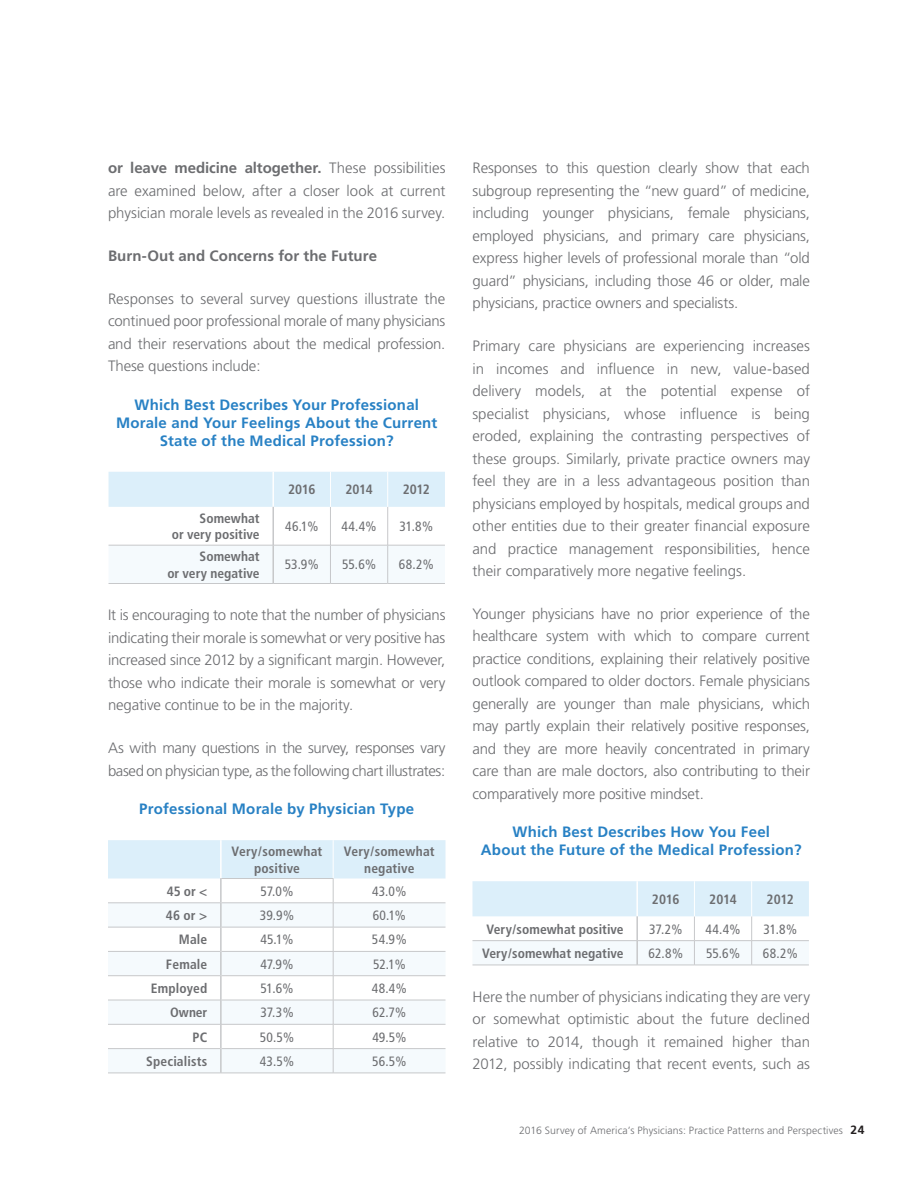
<style>
.page{position:relative;width:918px;height:1188px;background:#fff}
.page>*{position:absolute;margin:0;border:0;box-sizing:border-box;transform-origin:0 0}
.Body{font:300 15px/22.5px "Frutiger";letter-spacing:-.01em;color:#6c6d70;text-align:justify}
.Body-2{font:700 15px/18px "Frutiger";letter-spacing:.015em;color:#2881c4;text-align:center}
.Body-3{font:700 15px "Frutiger";letter-spacing:.005em;color:#6c6d70}
.Section_headers{font:700 condensed 13.5px/16.2px "Frutiger";letter-spacing:.005em;color:#6c6d70;text-align:right}
.Section_headers-2{font:condensed 13.5px "Frutiger";letter-spacing:.01em;color:#6c6d70}
.t1{font:300 10.5px "Frutiger";letter-spacing:.01em;color:#6c6d70}
.s1{font-weight:700}
.s2{font-weight:700;font-size:12px;color:#231f20}
</style>
<div class="page">
<div style="left:109px;top:472px;width:336px;height:35px;background:#dceffa"></div>
<div style="left:329px;top:546px;width:60px;height:37px;background:#f5fafd"></div>
<hr style="left:272px;top:472px;width:2px;height:35px;background:#fff">
<hr style="left:272px;top:507px;width:2px;height:38px;background:#c7c8ca">
<hr style="left:272px;top:545px;width:2px;height:38px;background:#c7c8ca">
<hr style="left:330px;top:507px;width:1px;height:38px;background:#c7c8ca">
<hr style="left:387px;top:507px;width:1px;height:38px;background:#c7c8ca">
<hr style="left:109px;top:545px;width:164px;height:1px;background:#c7c8ca">
<hr style="left:273px;top:545px;width:57px;height:1px;background:#c7c8ca">
<hr style="left:330px;top:545px;width:58px;height:1px;background:#c7c8ca">
<hr style="left:330px;top:545px;width:1px;height:38px;background:#c7c8ca">
<hr style="left:388px;top:545px;width:57px;height:1px;background:#c7c8ca">
<hr style="left:387px;top:545px;width:1px;height:38px;background:#c7c8ca">
<hr style="left:109px;top:583px;width:164px;height:1px;background:#c7c8ca">
<hr style="left:273px;top:583px;width:57px;height:1px;background:#c7c8ca">
<hr style="left:330px;top:583px;width:58px;height:1px;background:#c7c8ca">
<hr style="left:388px;top:583px;width:57px;height:1px;background:#c7c8ca">
<hr style="left:330px;top:472px;width:1px;height:35px;background:#fff">
<hr style="left:387px;top:472px;width:1px;height:35px;background:#fff">
<hr style="left:108px;top:1073px;width:113px;height:1px;background:#c7c8ca">
<hr style="left:221px;top:1073px;width:112px;height:1px;background:#c7c8ca">
<hr style="left:333px;top:1073px;width:112px;height:1px;background:#c7c8ca">
<svg style="left:108px;top:840px;width:338px;height:233px"></svg>
<hr style="left:220px;top:840px;width:2px;height:38px;background:#fff">
<hr style="left:220px;top:879px;width:2px;height:24px;background:#c7c8ca">
<hr style="left:220px;top:903px;width:2px;height:24px;background:#c7c8ca">
<hr style="left:220px;top:927px;width:2px;height:24px;background:#c7c8ca">
<hr style="left:220px;top:951px;width:2px;height:25px;background:#c7c8ca">
<hr style="left:220px;top:976px;width:2px;height:24px;background:#c7c8ca">
<hr style="left:220px;top:1000px;width:2px;height:24px;background:#c7c8ca">
<hr style="left:220px;top:1024px;width:2px;height:25px;background:#c7c8ca">
<hr style="left:220px;top:1049px;width:2px;height:24px;background:#c7c8ca">
<hr style="left:108px;top:1024px;width:113px;height:1px;background:#c7c8ca">
<hr style="left:221px;top:1024px;width:112px;height:1px;background:#c7c8ca">
<hr style="left:333px;top:1024px;width:112px;height:1px;background:#c7c8ca">
<svg style="left:472px;top:881px;width:337px;height:84px"></svg>
<hr style="left:472px;top:965px;width:165px;height:1px;background:#c7c8ca">
<hr style="left:637px;top:965px;width:57px;height:1px;background:#c7c8ca">
<hr style="left:694px;top:965px;width:58px;height:1px;background:#c7c8ca">
<hr style="left:752px;top:965px;width:57px;height:1px;background:#c7c8ca">
<hr style="left:694px;top:881px;width:1px;height:35px;background:#fff">
<hr style="left:751px;top:881px;width:1px;height:35px;background:#fff">
<p class="Body" style="left:108px;top:157px;width:339px"><span class="s1">or leave medicine altogether.</span> These possibilities are examined below, after a closer look at current physician morale levels as revealed in the 2016 survey.</p>
<p class="Body-3" style="left:108px;top:247px;width:271px">Burn-Out and Concerns for the Future</p>
<p class="Body" style="left:108px;top:288px;width:339px">Responses to several survey questions illustrate the continued poor professional morale of many physicians and their reservations about the medical profession.<br>These questions include:</p>
<p class="Body-2" style="left:116px;top:395px;width:323px">Which Best Describes Your Professional<br>Morale and Your Feelings About the Current<br>State of the Medical Profession?</p>
<p class="Section_headers" style="left:288px;top:482px;width:29px">2016</p>
<p class="Section_headers" style="left:345px;top:482px;width:29px">2014</p>
<p class="Section_headers" style="left:403px;top:482px;width:29px">2012</p>
<p class="Section_headers" style="left:172px;top:510px;width:89px">Somewhat<br>or very positive</p>
<p class="Section_headers-2" style="left:285px;top:519px;width:35px">46.1%</p>
<p class="Section_headers-2" style="left:342px;top:519px;width:36px">44.4%</p>
<p class="Section_headers-2" style="left:399px;top:519px;width:35px">31.8%</p>
<p class="Section_headers" style="left:167px;top:549px;width:94px">Somewhat<br>or very negative</p>
<p class="Section_headers-2" style="left:285px;top:557px;width:36px">53.9%</p>
<p class="Section_headers-2" style="left:342px;top:557px;width:35px">55.6%</p>
<p class="Section_headers-2" style="left:399px;top:557px;width:36px">68.2%</p>
<p class="Body" style="left:108px;top:604px;width:339px">It is encouraging to note that the number of physicians indicating their morale is somewhat or very positive has increased since 2012 by a significant margin. However, those who indicate their morale is somewhat or very negative continue to be in the majority.</p>
<p class="Body" style="left:108px;top:737px;width:339px">As with many questions in the survey, responses vary based on physician type, as the following chart illustrates:</p>
<p class="Body-2" style="left:139px;top:800px;width:277px">Professional Morale by Physician Type</p>
<p class="Section_headers" style="left:232px;top:844px;width:92px;text-align:center">Very/somewhat positive</p>
<p class="Section_headers" style="left:344px;top:844px;width:92px;text-align:center">Very/somewhat negative</p>
<p class="Section_headers" style="left:167px;top:883px;width:42px">45 or &lt;</p>
<p class="Section_headers-2" style="left:260px;top:883px;width:35px">57.0%</p>
<p class="Section_headers-2" style="left:372px;top:883px;width:36px">43.0%</p>
<p class="Section_headers" style="left:166px;top:907px;width:43px">46 or &gt;</p>
<p class="Section_headers-2" style="left:260px;top:907px;width:36px">39.9%</p>
<p class="Section_headers-2" style="left:373px;top:907px;width:35px">60.1%</p>
<p class="Section_headers" style="left:179px;top:932px;width:30px">Male</p>
<p class="Section_headers-2" style="left:261px;top:932px;width:34px">45.1%</p>
<p class="Section_headers-2" style="left:372px;top:932px;width:36px">54.9%</p>
<p class="Section_headers" style="left:166px;top:956px;width:43px">Female</p>
<p class="Section_headers-2" style="left:260px;top:956px;width:35px">47.9%</p>
<p class="Section_headers-2" style="left:373px;top:956px;width:34px">52.1%</p>
<p class="Section_headers" style="left:151px;top:980px;width:58px">Employed</p>
<p class="Section_headers-2" style="left:261px;top:980px;width:34px">51.6%</p>
<p class="Section_headers-2" style="left:372px;top:980px;width:36px">48.4%</p>
<p class="Section_headers" style="left:170px;top:1004px;width:39px">Owner</p>
<p class="Section_headers-2" style="left:260px;top:1005px;width:35px">37.3%</p>
<p class="Section_headers-2" style="left:373px;top:1005px;width:35px">62.7%</p>
<p class="Section_headers" style="left:193px;top:1029px;width:16px">PC</p>
<p class="Section_headers-2" style="left:260px;top:1029px;width:36px">50.5%</p>
<p class="Section_headers-2" style="left:372px;top:1029px;width:35px">49.5%</p>
<p class="Section_headers" style="left:146px;top:1053px;width:63px">Specialists</p>
<p class="Section_headers-2" style="left:260px;top:1053px;width:36px">43.5%</p>
<p class="Section_headers-2" style="left:372px;top:1053px;width:36px">56.5%</p>
<p class="Body" style="left:472px;top:157px;width:339px">Responses to this question clearly show that each subgroup representing the “new guard” of medicine, including younger physicians, female physicians, employed physicians, and primary care physicians, express higher levels of professional morale than “old guard” physicians, including those 46 or older, male physicians, practice owners and specialists.</p>
<p class="Body" style="left:472px;top:335px;width:339px">Primary care physicians are experiencing increases in incomes and influence in new, value-based delivery models, at the potential expense of specialist physicians, whose influence is being eroded, explaining the contrasting perspectives of these groups. Similarly, private practice owners may feel they are in a less advantageous position than physicians employed by hospitals, medical groups and other entities due to their greater financial exposure and practice management responsibilities, hence their comparatively more negative feelings.</p>
<p class="Body" style="left:472px;top:603px;width:339px">Younger physicians have no prior experience of the healthcare system with which to compare current practice conditions, explaining their relatively positive outlook compared to older doctors. Female physicians generally are younger than male physicians, which may partly explain their relatively positive responses, and they are more heavily concentrated in primary care than are male doctors, also contributing to their comparatively more positive mindset.</p>
<p class="Body-2" style="left:481px;top:823px;width:323px">Which Best Describes How You Feel<br>About the Future of the Medical Profession?</p>
<p class="Section_headers" style="left:652px;top:891px;width:29px">2016</p>
<p class="Section_headers" style="left:709px;top:891px;width:29px">2014</p>
<p class="Section_headers" style="left:767px;top:891px;width:29px">2012</p>
<p class="Section_headers" style="left:486px;top:921px;width:139px">Very/somewhat positive</p>
<p class="Section_headers-2" style="left:649px;top:921px;width:35px">37.2%</p>
<p class="Section_headers-2" style="left:706px;top:921px;width:36px">44.4%</p>
<p class="Section_headers-2" style="left:763px;top:921px;width:35px">31.8%</p>
<p class="Section_headers" style="left:482px;top:945px;width:143px">Very/somewhat negative</p>
<p class="Section_headers-2" style="left:649px;top:945px;width:36px">62.8%</p>
<p class="Section_headers-2" style="left:706px;top:945px;width:35px">55.6%</p>
<p class="Section_headers-2" style="left:763px;top:945px;width:36px">68.2%</p>
<p class="Body" style="left:472px;top:986px;width:339px">Here the number of physicians indicating they are very or somewhat optimistic about the future declined relative to 2014, though it remained higher than 2012, possibly indicating that recent events, such as</p>
<p class="t1" style="left:519px;top:1124px;width:347px">2016 Survey of America’s Physicians: Practice Patterns and Perspectives <span class="s2">24</span></p>
</div>
